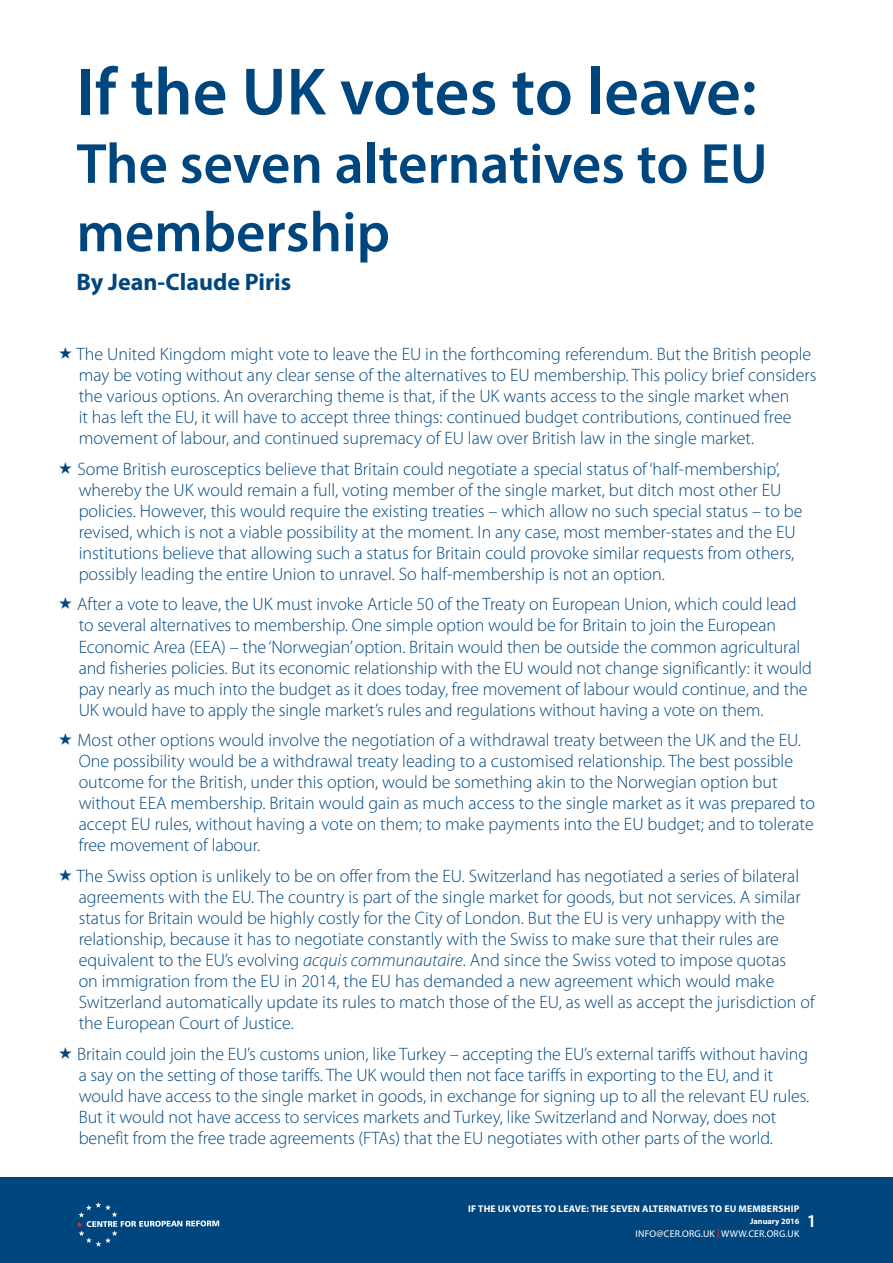
<style>
.page{position:relative;width:893px;height:1263px;background:#fff}
.page>*{position:absolute;margin:0;border:0;box-sizing:border-box;transform-origin:0 0}
.t1{font:600 67.5px "Myriad Pro";color:#00467e}
.t2{font:600 57px/68.4px "Myriad Pro";color:#00467e}
.t3{font:700 24px "Myriad Pro";color:#00467e}
.Key_Points{font:300 18px/21px "Myriad Pro";color:#00467e}
.t4{font:600 18px "Myriad Pro";color:#fff}
.t5{font:700 9.75px "Myriad Pro";letter-spacing:.02em;color:#fff}
.t6{font:9.75px "Myriad Pro";letter-spacing:.02em;color:#fff}
.t7{font:700 8.25px "Myriad Pro";color:#fff}
.s1{font-style:italic}
.s2{color:#ee2e22}
</style>
<div class="page">
<div style="left:0;top:1178px;width:893px;height:85px;background:#00467e"></div>
<svg style="left:77px;top:1202px;width:142px;height:45px"></svg>
<p class="t1" style="left:77px;top:49px;width:682px">If the UK votes to leave:</p>
<p class="t2" style="left:77px;top:128px;width:693px">The seven alternatives to EU membership</p>
<p class="t3" style="left:77px;top:266px;width:216px">By Jean-Claude Piris</p>
<p class="Key_Points" style="left:77px;top:343px;width:741px">The United Kingdom might vote to leave the EU in the forthcoming referendum. But the British people may be voting without any clear sense of the alternatives to EU membership. This policy brief considers the various options. An overarching theme is that, if the UK wants access to the single market when<br>it has left the EU, it will have to accept three things: continued budget contributions, continued free movement of labour, and continued supremacy of EU law over British law in the single market.</p>
<p class="Key_Points" style="left:77px;top:458px;width:727px">Some British eurosceptics believe that Britain could negotiate a special status of ‘half-membership’, whereby the UK would remain a full, voting member of the single market, but ditch most other EU policies. However, this would require the existing treaties – which allow no such special status – to be revised, which is not a viable possibility at the moment. In any case, most member-states and the EU institutions believe that allowing such a status for Britain could provoke similar requests from others, possibly leading the entire Union to unravel. So half-membership is not an option.</p>
<p class="Key_Points" style="left:77px;top:594px;width:736px">After a vote to leave, the UK must invoke Article 50 of the Treaty on European Union, which could lead to several alternatives to membership. One simple option would be for Britain to join the European Economic Area (EEA) – the ‘Norwegian’ option. Britain would then be outside the common agricultural and fisheries policies. But its economic relationship with the EU would not change significantly: it would pay nearly as much into the budget as it does today, free movement of labour would continue, and the UK would have to apply the single market’s rules and regulations without having a vote on them.</p>
<p class="Key_Points" style="left:77px;top:730px;width:739px">Most other options would involve the negotiation of a withdrawal treaty between the UK and the EU.<br>One possibility would be a withdrawal treaty leading to a customised relationship. The best possible outcome for the British, under this option, would be something akin to the Norwegian option but without EEA membership. Britain would gain as much access to the single market as it was prepared to accept EU rules, without having a vote on them; to make payments into the EU budget; and to tolerate free movement of labour.</p>
<p class="Key_Points" style="left:77px;top:865px;width:740px">The Swiss option is unlikely to be on offer from the EU. Switzerland has negotiated a series of bilateral agreements with the EU. The country is part of the single market for goods, but not services. A similar status for Britain would be highly costly for the City of London. But the EU is very unhappy with the relationship, because it has to negotiate constantly with the Swiss to make sure that their rules are equivalent to the EU’s evolving <span class="s1">acquis communautaire</span>. And since the Swiss voted to impose quotas<br>on immigration from the EU in 2014, the EU has demanded a new agreement which would make Switzerland automatically update its rules to match those of the EU, as well as accept the jurisdiction of the European Court of Justice.</p>
<p class="Key_Points" style="left:77px;top:1043px;width:734px">Britain could join the EU’s customs union, like Turkey – accepting the EU’s external tariffs without having a say on the setting of those tariffs. The UK would then not face tariffs in exporting to the EU, and it would have access to the single market in goods, in exchange for signing up to all the relevant EU rules.<br>But it would not have access to services markets and Turkey, like Switzerland and Norway, does not benefit from the free trade agreements (FTAs) that the EU negotiates with other parts of the world.</p>
<p class="t5" style="left:468px;top:1202px;width:333px">IF THE UK VOTES TO LEAVE: THE SEVEN ALTERNATIVES TO EU MEMBERSHIP</p>
<p class="t7" style="left:750px;top:1215px;width:51px">January 2016</p>
<p class="t6" style="left:636px;top:1228px;width:165px">INFO@CER.ORG.UK <span class="s2">|</span> WWW.CER.ORG.UK</p>
<p class="t4" style="left:807px;top:1210px;width:11px">1</p>
</div>
